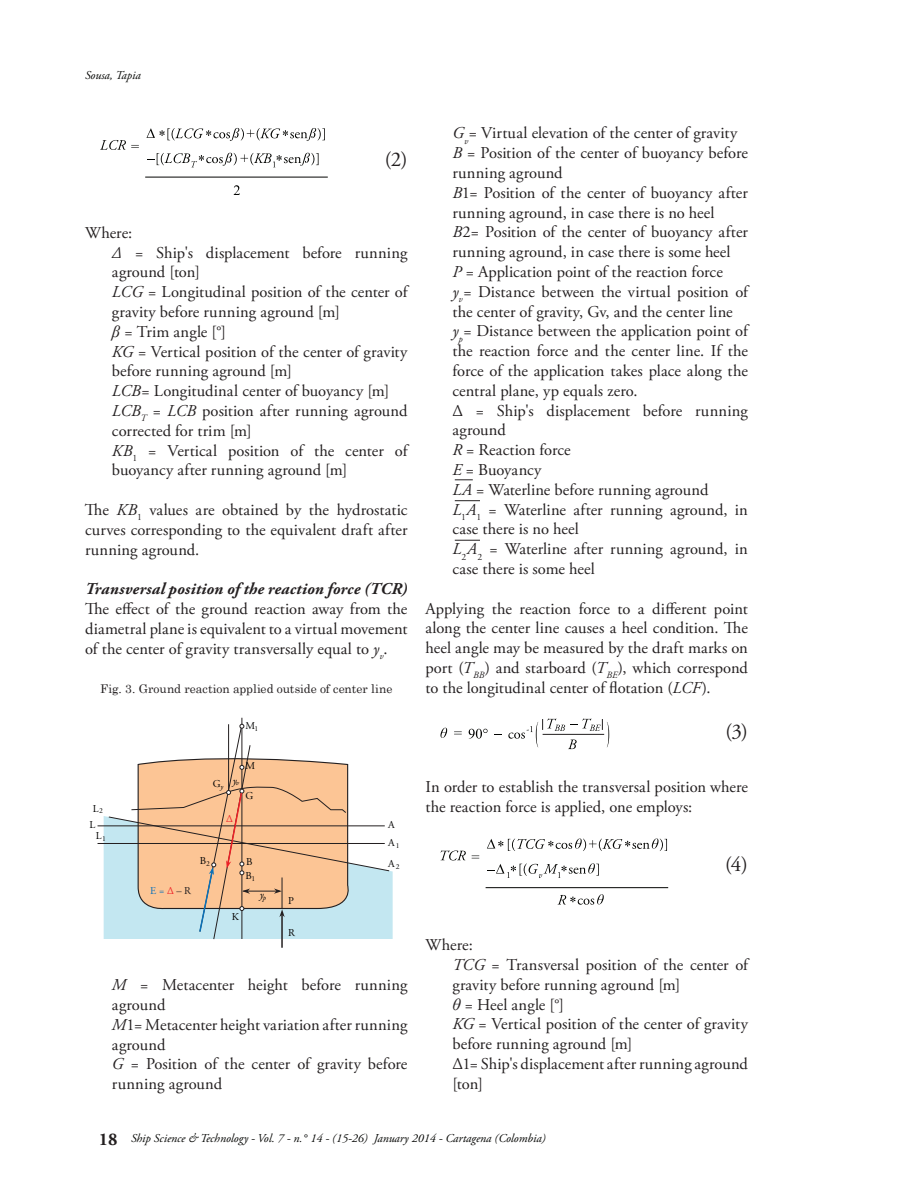
<style>
.page{position:relative;width:918px;height:1188px;background:#fff}
.page>*{position:absolute;margin:0;border:0;box-sizing:border-box;transform-origin:0 0}
.t1{font:21px "Adobe Garamond Pro";color:#231f20}
.t2{font:700 18px "Adobe Garamond Pro";color:#231f20}
.t3{font:16.5px/19.8px "Adobe Garamond Pro";letter-spacing:.005em;color:#231f20}
.t4{font:italic 700 16.5px "Adobe Garamond Pro";letter-spacing:.01em;color:#231f20}
.t5{font:italic 12px "Adobe Garamond Pro";color:#040503}
.t6{font:12px "Century";letter-spacing:-.005em;color:#231f20}
.t7{font:10.5px/17.4px "Adobe Garamond Pro";color:#050504}
.t8{font:10.5px "Adobe Garamond Pro";color:#0b72ba}
.t9{font:italic 10.5px "Adobe Garamond Pro";color:#050504}
.t10{font:10.5px "Adobe Garamond Pro";color:#ee2026}
.t11{font:7.5px "Adobe Garamond Pro";color:#050504}
.s1{font-style:italic}
.s2{font-family:"Times New Roman";font-style:italic}
.s3{color:#ee2026}
.s4{color:#231f20}
</style>
<div class="page">
<hr style="left:98px;top:825px;width:287px;height:1px;background:#231f20">
<hr style="left:98px;top:843px;width:287px;height:1px;background:#231f20">
<hr style="left:242px;top:718px;width:1px;height:221px;background:#231f20">
<hr style="left:281px;top:913px;width:2px;height:35px;background:#231f20">
<svg style="left:104px;top:724px;width:289px;height:216px"></svg>
<svg style="left:455px;top:480px;width:18px;height:1px"></svg>
<svg style="left:455px;top:500px;width:25px;height:1px"></svg>
<svg style="left:455px;top:540px;width:25px;height:1px"></svg>
<svg style="left:100px;top:140px;width:39px;height:10px"></svg>
<svg style="left:234px;top:185px;width:6px;height:10px"></svg>
<hr style="left:145px;top:177px;width:183px;height:1px;background:#040503">
<svg style="left:146px;top:128px;width:179px;height:13px"></svg>
<svg style="left:147px;top:153px;width:172px;height:14px"></svg>
<svg style="left:454px;top:732px;width:8px;height:3px"></svg>
<svg style="left:440px;top:728px;width:7px;height:10px"></svg>
<svg style="left:469px;top:729px;width:19px;height:10px"></svg>
<svg style="left:508px;top:718px;width:101px;height:31px"></svg>
<svg style="left:472px;top:856px;width:7px;height:3px"></svg>
<svg style="left:441px;top:850px;width:25px;height:10px"></svg>
<hr style="left:486px;top:887px;width:182px;height:1px;background:#040503">
<svg style="left:558px;top:894px;width:46px;height:11px"></svg>
<svg style="left:487px;top:838px;width:180px;height:13px"></svg>
<svg style="left:487px;top:863px;width:112px;height:15px"></svg>
<p class="t5" style="left:85px;top:68px;width:57px">Sousa, Tapia</p>
<p class="t1" style="left:385px;top:147px;width:24px">(2)</p>
<p class="t3" style="left:112px;top:223px;width:297px;text-indent:-27px">Where:<br><span class="s1">Δ</span> = Ship's displacement before running aground [ton]<br><span class="s1">LCG</span> = Longitudinal position of the center of gravity before running aground [m]<br><span class="s2">β</span> = Trim angle [°]<br><span class="s1">KG</span> = Vertical position of the center of gravity before running aground [m]<br><span class="s1">LCB</span>= Longitudinal center of buoyancy [m]<br><span class="s1">LCB</span><sub>T</sub> = <span class="s1">LCB</span> position after running aground corrected for trim [m]<br><span class="s1">KB</span><sub>1</sub> = Vertical position of the center of buoyancy after running aground [m]</p>
<p class="t3" style="left:85px;top:500px;width:324px;text-align:justify">The <span class="s1">KB</span><sub>1</sub> values are obtained by the hydrostatic curves corresponding to the equivalent draft after running aground.</p>
<p class="t4" style="left:85px;top:579px;width:324px">Transversal position of the reaction force (TCR)</p>
<p class="t3" style="left:85px;top:599px;width:324px;text-align:justify">The effect of the ground reaction away from the diametral plane is equivalent to a virtual movement of the center of gravity transversally equal to <span class="s1">y</span><sub>v</sub>.</p>
<p class="t6" style="left:100px;top:678px;width:294px">Fig. 3. Ground reaction applied outside of center line</p>
<p class="t7" style="left:245px;top:718px;width:11px">M</p>
<p class="t7" style="left:245px;top:758px;width:11px">M</p>
<p class="t11" style="left:255px;top:724px;width:5px">1</p>
<p class="t7" style="left:93px;top:800px;width:11px">L<sub>2</sub></p>
<p class="t7" style="left:89px;top:817px;width:7px">L</p>
<p class="t7" style="left:96px;top:827px;width:7px">L</p>
<p class="t11" style="left:102px;top:834px;width:5px">1</p>
<p class="t7" style="left:213px;top:776px;width:12px">G<sub>y</sub></p>
<p class="t9" style="left:233px;top:774px;width:8px">y<sub>v</sub></p>
<p class="t7" style="left:245px;top:787px;width:9px">G</p>
<p class="t10" style="left:226px;top:812px;width:8px">∆</p>
<p class="t8" style="left:150px;top:884px;width:42px">E = <span class="s3">∆</span> <span class="s4">– R</span></p>
<p class="t7" style="left:200px;top:852px;width:8px">B</p>
<p class="t11" style="left:206px;top:859px;width:5px">2</p>
<p class="t7" style="left:246px;top:853px;width:8px">B</p>
<p class="t7" style="left:245px;top:867px;width:11px">B<sub>1</sub></p>
<p class="t7" style="left:232px;top:908px;width:9px">K</p>
<p class="t9" style="left:260px;top:888px;width:8px">y<sub>p</sub></p>
<p class="t7" style="left:288px;top:892px;width:7px">P</p>
<p class="t7" style="left:288px;top:924px;width:8px">R</p>
<p class="t7" style="left:388px;top:817px;width:13px">A<br>A<sub>1</sub></p>
<p class="t7" style="left:388px;top:856px;width:13px">A<sub>2</sub></p>
<p class="t3" style="left:112px;top:976px;width:297px"><span class="s1">M</span> = Metacenter height before running aground<br><span class="s1">M</span>1= Metacenter height variation after running aground<br><span class="s1">G</span> = Position of the center of gravity before running aground</p>
<p class="t3" style="left:452px;top:124px;width:297px"><span class="s1">G</span><sub>v</sub>= Virtual elevation of the center of gravity <span class="s1">B</span> = Position of the center of buoyancy before running aground<br><span class="s1">B</span>1= Position of the center of buoyancy after running aground, in case there is no heel<br><span class="s1">B</span>2= Position of the center of buoyancy after running aground, in case there is some heel<br><span class="s1">P</span> = Application point of the reaction force<br><span class="s1">y</span><sub>v</sub>= Distance between the virtual position of the center of gravity, Gv, and the center line <span class="s1">y</span><sub>p</sub>= Distance between the application point of the reaction force and the center line. If the force of the application takes place along the central plane, yp equals zero.<br>Δ = Ship's displacement before running aground<br><span class="s1">R</span> = Reaction force<br><span class="s1">E</span> = Buoyancy<br><span class="s1">LA</span> = Waterline before running aground<br><span class="s1">L</span><sub>1</sub><span class="s1">A</span><sub>1</sub> = Waterline after running aground, in case there is no heel<br><span class="s1">L</span><sub>2</sub><span class="s1">A</span><sub>2</sub> = Waterline after running aground, in case there is some heel</p>
<p class="t3" style="left:425px;top:599px;width:324px;text-align:justify">Applying the reaction force to a different point along the center line causes a heel condition. The heel angle may be measured by the draft marks on port (<span class="s1">T</span><sub>BB</sub>) and starboard (<span class="s1">T</span><sub>BE</sub>), which correspond to the longitudinal center of flotation (<span class="s1">LCF</span>).</p>
<p class="t1" style="left:725px;top:719px;width:24px">(3)</p>
<p class="t3" style="left:425px;top:777px;width:324px">In order to establish the transversal position where the reaction force is applied, one employs:</p>
<p class="t1" style="left:725px;top:852px;width:24px">(4)</p>
<p class="t3" style="left:452px;top:936px;width:297px;text-indent:-27px">Where:<br><span class="s1">TCG</span> = Transversal position of the center of gravity before running aground [m]<br><span class="s2">θ</span> = Heel angle [°]<br><span class="s1">KG</span> = Vertical position of the center of gravity before running aground [m]<br>Δ1= Ship's displacement after running aground [ton]</p>
<p class="t2" style="left:99px;top:1129px;width:20px">18</p>
<p class="t5" style="left:131px;top:1131px;width:416px">Ship Science &amp; Technology - Vol. 7 - n.° 14 - (15-26) January 2014 - Cartagena (Colombia)</p>
</div>
